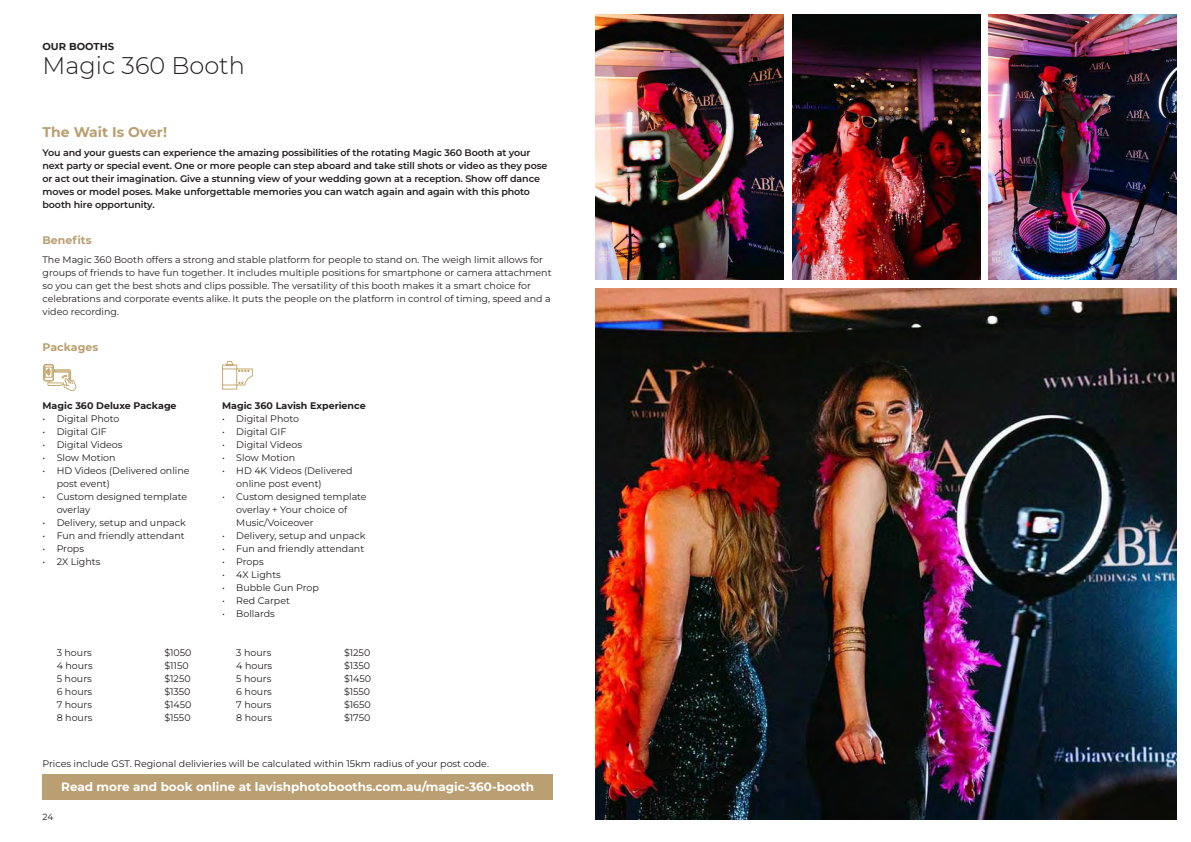
<style>
.page{position:relative;width:1191px;height:842px;background:#fff}
.page>*{position:absolute;margin:0;border:0;box-sizing:border-box;transform-origin:0 0}
.t1{font:300 24px "Montserrat";color:#231f20}
.t2{font:700 14px "Montserrat";color:#b99f71}
.t3{font:700 12px "Montserrat";color:#fff}
.subheader_no_space{font:700 11px "Montserrat";color:#b99f71}
.subheader{font:700 11px "Montserrat";color:#b99f71}
.t4{font:700 10px "Montserrat";color:#231f20}
.body{font:9.5px/13px "Montserrat";color:#231f20}
.intro_text{font:600 9.5px/13px "Montserrat";letter-spacing:-.01em;color:#231f20}
.pricing{font:9.5px "Montserrat";color:#231f20}
.packages{font:700 9.5px "Montserrat";color:#231f20}
.body-2{font:700 9.5px "Montserrat";color:#231f20}
.t5{font:9px "Montserrat";color:#231f20}
</style>
<div class="page">
<div style="left:43px;top:774px;width:510px;height:25px;background:#b99f71"></div>
<svg style="left:43px;top:364px;width:34px;height:27px"></svg>
<svg style="left:222px;top:361px;width:31px;height:29px"></svg>
<img style="left:595px;top:288px;width:581px;height:532px">
<img style="left:595px;top:14px;width:188px;height:265px">
<img style="left:988px;top:14px;width:188px;height:265px">
<img style="left:792px;top:14px;width:188px;height:266px">
<p class="t4" style="left:43px;top:39px;width:73px">OUR BOOTHS</p>
<p class="t1" style="left:43px;top:49px;width:204px">Magic 360 Booth</p>
<p class="t2" style="left:43px;top:122px;width:126px">The Wait Is Over!</p>
<p class="intro_text" style="left:43px;top:146px;width:506px">You and your guests can experience the amazing possibilities of the rotating Magic 360 Booth at your next party or special event. One or more people can step aboard and take still shots or video as they pose or act out their imagination. Give a stunning view of your wedding gown at a reception. Show off dance moves or model poses. Make unforgettable memories you can watch again and again with this photo booth hire opportunity.</p>
<p class="subheader" style="left:43px;top:232px;width:51px">Benefits</p>
<p class="body" style="left:43px;top:253px;width:510px">The Magic 360 Booth offers a strong and stable platform for people to stand on. The weigh limit allows for groups of friends to have fun together. It includes multiple positions for smartphone or camera attachment so you can get the best shots and clips possible. The versatility of this booth makes it a smart choice for celebrations and corporate events alike. It puts the people on the platform in control of timing, speed and a video recording.</p>
<p class="subheader_no_space" style="left:43px;top:339px;width:57px">Packages</p>
<p class="body-2" style="left:43px;top:398px;width:136px">Magic 360 Deluxe Package</p>
<p class="body" style="left:43px;top:411px;width:78px">• Digital Photo</p>
<p class="body" style="left:43px;top:424px;width:66px">• Digital GIF</p>
<p class="body" style="left:43px;top:437px;width:81px">• Digital Videos</p>
<p class="body" style="left:43px;top:450px;width:75px">• Slow Motion</p>
<p class="body" style="left:57px;top:463px;width:134px;text-indent:-14px">• HD Videos (Delivered online post event)</p>
<p class="body" style="left:57px;top:489px;width:132px;text-indent:-14px">• Custom designed template overlay</p>
<p class="body" style="left:43px;top:515px;width:145px">• Delivery, setup and unpack</p>
<p class="body" style="left:43px;top:528px;width:144px">• Fun and friendly attendant</p>
<p class="body" style="left:43px;top:541px;width:43px">• Props</p>
<p class="body" style="left:43px;top:554px;width:59px">• 2X Lights</p>
<p class="pricing" style="left:57px;top:646px;width:37px">3 hours</p>
<p class="pricing" style="left:164px;top:646px;width:29px">$1050</p>
<p class="pricing" style="left:57px;top:659px;width:37px">4 hours</p>
<p class="pricing" style="left:164px;top:659px;width:26px">$1150</p>
<p class="pricing" style="left:57px;top:672px;width:37px">5 hours</p>
<p class="pricing" style="left:164px;top:672px;width:28px">$1250</p>
<p class="pricing" style="left:57px;top:685px;width:37px">6 hours</p>
<p class="pricing" style="left:164px;top:685px;width:28px">$1350</p>
<p class="pricing" style="left:57px;top:698px;width:37px">7 hours</p>
<p class="pricing" style="left:164px;top:698px;width:29px">$1450</p>
<p class="pricing" style="left:57px;top:711px;width:37px">8 hours</p>
<p class="pricing" style="left:164px;top:711px;width:28px">$1550</p>
<p class="packages" style="left:222px;top:398px;width:145px">Magic 360 Lavish Experience</p>
<p class="body" style="left:222px;top:411px;width:78px">• Digital Photo</p>
<p class="body" style="left:222px;top:424px;width:66px">• Digital GIF</p>
<p class="body" style="left:222px;top:437px;width:81px">• Digital Videos</p>
<p class="body" style="left:222px;top:450px;width:75px">• Slow Motion</p>
<p class="body" style="left:236px;top:463px;width:118px;text-indent:-14px">• HD 4K Videos (Delivered online post event)</p>
<p class="body" style="left:236px;top:489px;width:132px;text-indent:-14px">• Custom designed template overlay + Your choice of<br>Music/Voiceover</p>
<p class="body" style="left:222px;top:528px;width:145px">• Delivery, setup and unpack</p>
<p class="body" style="left:222px;top:541px;width:144px">• Fun and friendly attendant</p>
<p class="body" style="left:222px;top:554px;width:43px">• Props</p>
<p class="body" style="left:222px;top:567px;width:60px">• 4X Lights</p>
<p class="body" style="left:222px;top:580px;width:98px">• Bubble Gun Prop</p>
<p class="body" style="left:222px;top:593px;width:69px">• Red Carpet</p>
<p class="body" style="left:222px;top:606px;width:54px">• Bollards</p>
<p class="pricing" style="left:236px;top:646px;width:37px">3 hours</p>
<p class="pricing" style="left:344px;top:646px;width:28px">$1250</p>
<p class="pricing" style="left:236px;top:659px;width:37px">4 hours</p>
<p class="pricing" style="left:344px;top:659px;width:28px">$1350</p>
<p class="pricing" style="left:236px;top:672px;width:37px">5 hours</p>
<p class="pricing" style="left:344px;top:672px;width:29px">$1450</p>
<p class="pricing" style="left:236px;top:685px;width:37px">6 hours</p>
<p class="pricing" style="left:344px;top:685px;width:28px">$1550</p>
<p class="pricing" style="left:236px;top:698px;width:37px">7 hours</p>
<p class="pricing" style="left:344px;top:698px;width:28px">$1650</p>
<p class="pricing" style="left:236px;top:711px;width:37px">8 hours</p>
<p class="pricing" style="left:344px;top:711px;width:28px">$1750</p>
<p class="body" style="left:43px;top:757px;width:448px">Prices include GST. Regional delivieries will be calculated within 15km radius of your post code.</p>
<p class="t5" style="left:43px;top:811px;width:12px">24</p>
<p class="t3" style="left:61px;top:778px;width:474px">Read more and book online at lavishphotobooths.com.au/magic-360-booth</p>
</div>
